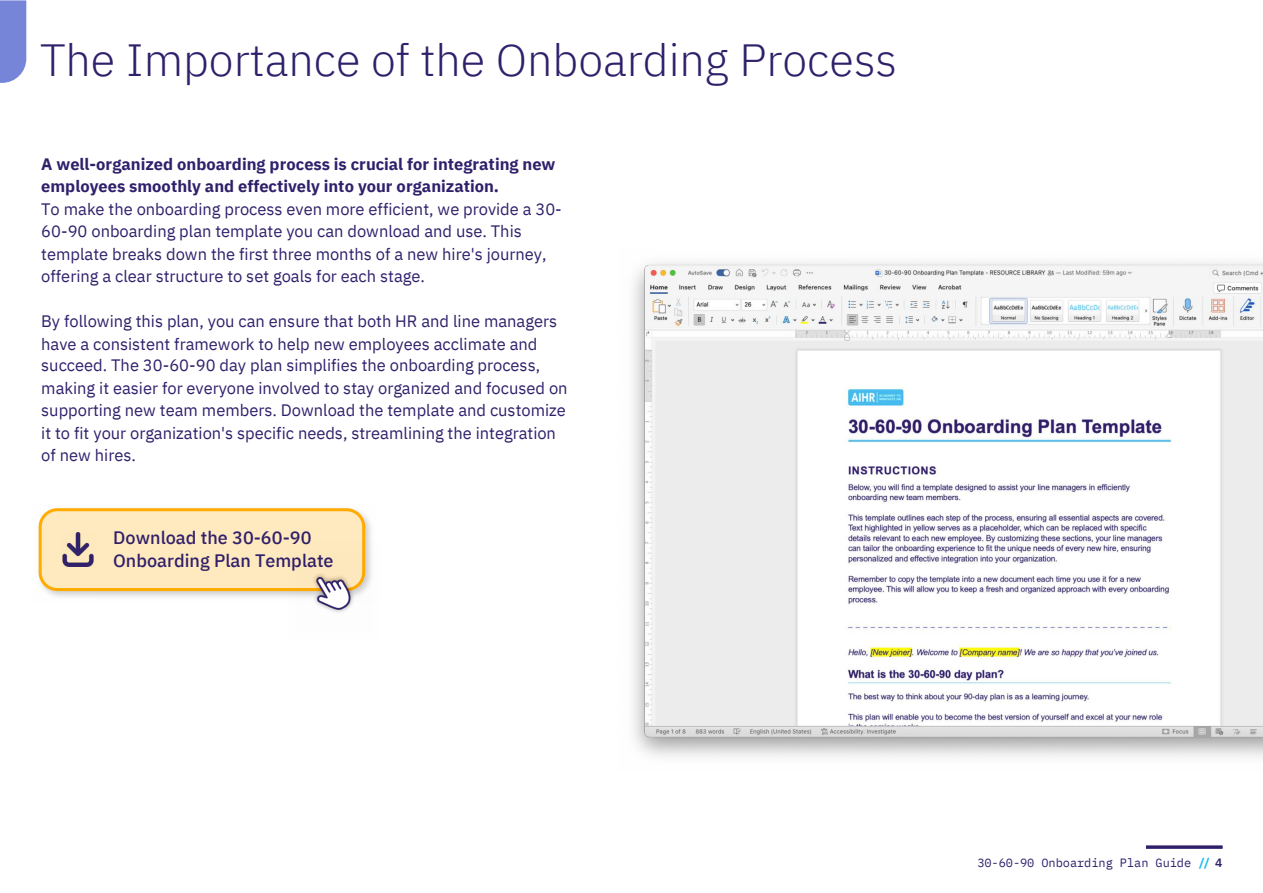
<style>
.page{position:relative;width:1263px;height:893px;background:#fff}
.page>*{position:absolute;margin:0;border:0;box-sizing:border-box;transform-origin:0 0}
.t1{font:300 45px "IBM Plex Sans";color:#30206b}
.t2{font:500 18px/22.6px "IBM Plex Sans";color:#30206b}
.t3{font:16.5px/22.5px "IBM Plex Sans";color:#30206b}
.t4{font:700 16.5px/22.4px "IBM Plex Sans";color:#30206b}
.t5{font:12px "IBM Plex Mono";letter-spacing:-.005em;color:#30206b}
.s1{font-weight:700;color:#1ebbf0}
.s2{font-weight:600}
</style>
<div class="page">
<svg style="left:0;top:0;width:26px;height:83px;background:#7f8cda"></svg>
<hr style="left:1146px;top:846px;width:76px;height:3px;background:#30206b">
<img style="left:38px;top:511px;width:333px;height:86px">
<img style="left:97px;top:591px;width:190px;height:3px">
<div style="left:40px;top:510px;width:324px;height:80px;background:#ffe9bf;border-radius:17px"></div>
<div style="left:39px;top:508px;width:326px;height:83px;border:3px solid #ffab00;border-radius:17px"></div>
<img style="left:62px;top:532px;width:32px;height:35px">
<img style="left:287px;top:543px;width:85px;height:54px">
<img style="left:295px;top:551px;width:76px;height:62px">
<img style="left:633px;top:262px;width:630px;height:495px">
<h1 class="t1" style="left:40px;top:26px;width:858px">The Importance of the Onboarding Process</h1>
<p class="t4" style="left:41px;top:152px;width:516px">A well-organized onboarding process is crucial for integrating new employees smoothly and effectively into your organization.</p>
<p class="t3" style="left:41px;top:197px;width:522px">To make the onboarding process even more efficient, we provide a 30- 60-90 onboarding plan template you can download and use. This template breaks down the first three months of a new hire's journey, offering a clear structure to set goals for each stage.</p>
<p class="t3" style="left:41px;top:309px;width:517px">By following this plan, you can ensure that both HR and line managers have a consistent framework to help new employees acclimate and</p>
<p class="t3" style="left:41px;top:352px;width:528px">succeed. The 30-60-90 day plan simplifies the onboarding process, making it easier for everyone involved to stay organized and focused on supporting new team members. Download the template and customize it to fit your organization's specific needs, streamlining the integration of new hires.</p>
<p class="t2" style="left:113px;top:525px;width:222px">Download the 30-60-90<br>Onboarding Plan Template</p>
<p class="t5" style="left:977px;top:854px;width:246px">30-60-90 Onboarding Plan Guide <span class="s1">//</span> <span class="s2">4</span></p>
</div>
